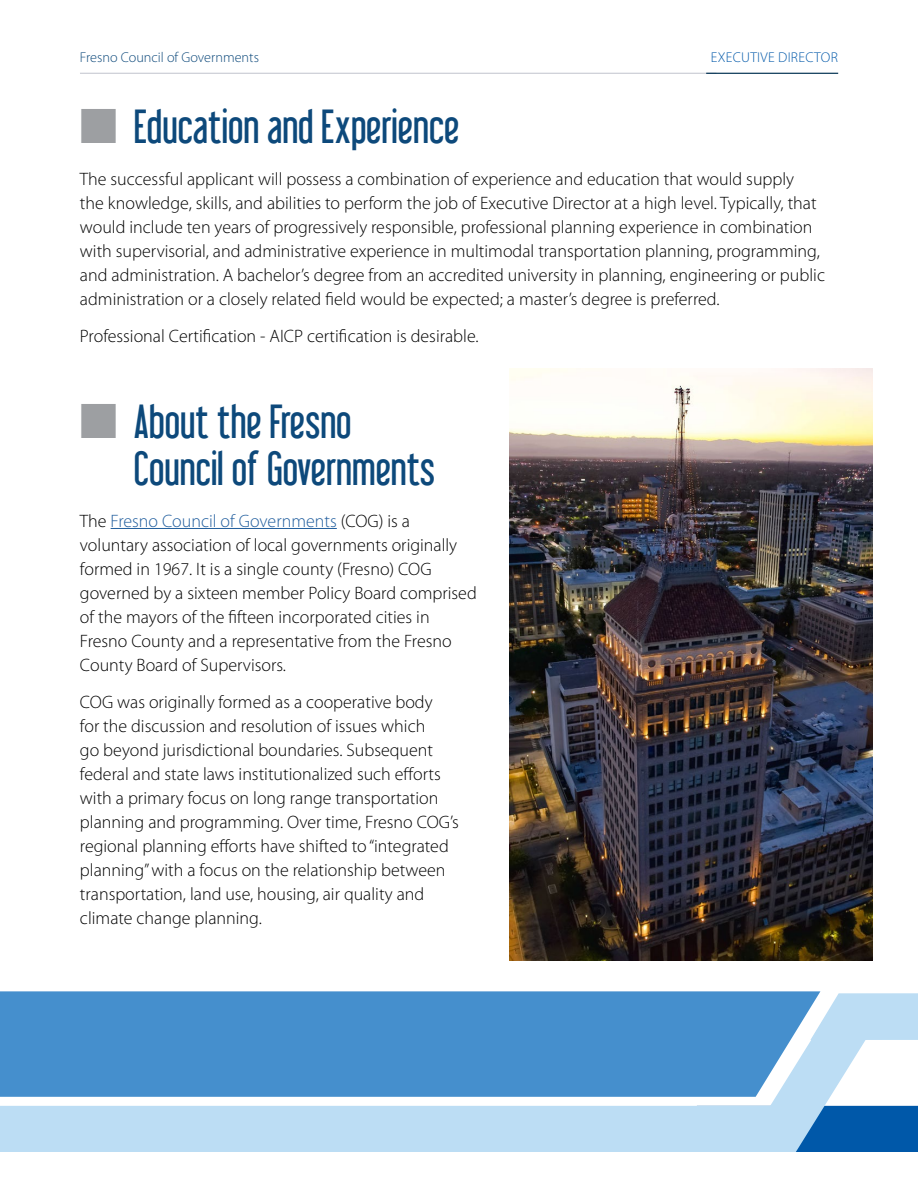
<style>
.page{position:relative;width:918px;height:1188px;background:#fff}
.page>*{position:absolute;margin:0;border:0;box-sizing:border-box;transform-origin:0 0}
.t1{font:42px/46.5px "Libel Suit";color:#0d497b}
.t2{font:300 18px/24px "Myriad Pro";color:#000}
.t3{font:300 14.25px "Myriad Pro";color:#0d497b}
.t4{font:300 14.25px "Myriad Pro";letter-spacing:.02em;color:#0058a9}
.s1{color:#9d9fa2}
.s2{color:#215e9e}
</style>
<div class="page">
<hr style="left:80px;top:73px;width:636px;height:1px;background:#cacdd5">
<hr style="left:706px;top:73px;width:132px;height:1px;background:#003151">
<svg style="left:0;top:960px;width:917px;height:192px"></svg>
<div style="left:0;top:991px;width:820px;height:106px;background:#458fcd"></div>
<hr style="left:111px;top:528px;width:226px;height:1px;background:#215e9e">
<img style="left:509px;top:368px;width:364px;height:592px">
<p class="t3" style="left:80px;top:49px;width:181px">Fresno Council of Governments</p>
<p class="t4" style="left:711px;top:49px;width:128px">EXECUTIVE DIRECTOR</p>
<h1 class="t1" style="left:80px;top:103px;width:381px"><span class="s1">■</span> Education and Experience</h1>
<p class="t2" style="left:80px;top:167px;width:747px">The successful applicant will possess a combination of experience and education that would supply<br>the knowledge, skills, and abilities to perform the job of Executive Director at a high level. Typically, that would include ten years of progressively responsible, professional planning experience in combination with supervisorial, and administrative experience in multimodal transportation planning, programming, and administration. A bachelor’s degree from an accredited university in planning, engineering or public administration or a closely related field would be expected; a master’s degree is preferred.</p>
<p class="t2" style="left:80px;top:324px;width:400px">Professional Certification - AICP certification is desirable.</p>
<h1 class="t1" style="left:134px;top:399px;width:303px;text-indent:-54px"><span class="s1">■</span> About the Fresno<br>Council of Governments</h1>
<p class="t2" style="left:80px;top:509px;width:398px">The <span class="s2">Fresno Council of Governments</span> (COG) is a voluntary association of local governments originally formed in 1967. It is a single county (Fresno) COG governed by a sixteen member Policy Board comprised of the mayors of the fifteen incorporated cities in Fresno County and a representative from the Fresno County Board of Supervisors.</p>
<p class="t2" style="left:80px;top:690px;width:380px">COG was originally formed as a cooperative body<br>for the discussion and resolution of issues which<br>go beyond jurisdictional boundaries. Subsequent federal and state laws institutionalized such efforts with a primary focus on long range transportation planning and programming. Over time, Fresno COG’s regional planning efforts have shifted to “integrated planning” with a focus on the relationship between transportation, land use, housing, air quality and climate change planning.</p>
</div>
